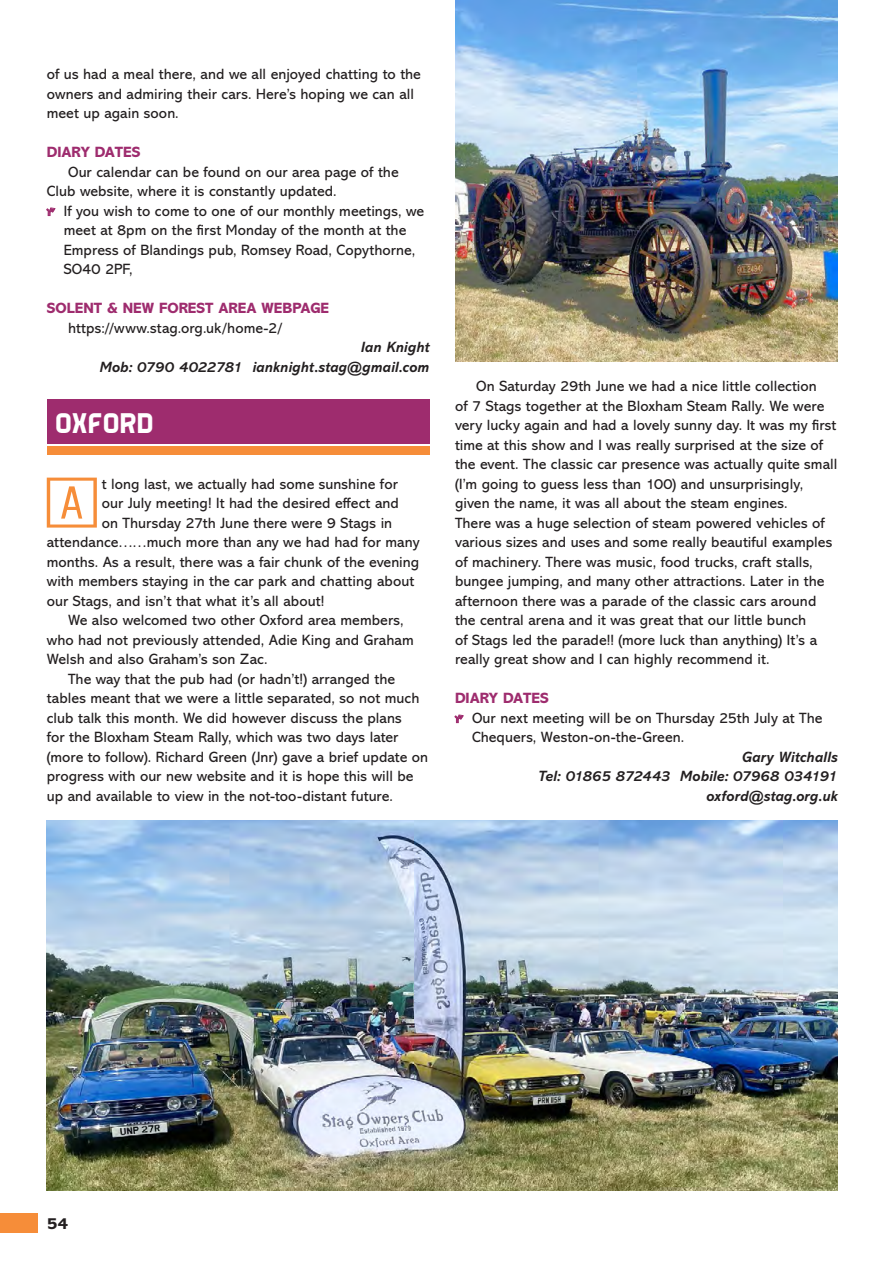
<style>
.page{position:relative;width:893px;height:1263px;background:#fff}
.page>*{position:absolute;margin:0;border:0;box-sizing:border-box;transform-origin:0 0}
.AREA_TEXT_-_Para_1{font:68.25px "Square Frame";color:#f68d39}
.BOX_-_Region_Head{font:33px "Bender Solid";letter-spacing:.005em;color:#fff}
.t1{font:800 16.5px "Abadi MT Pro";color:#231f20}
.TEXT_-_Body{font:15px/19.5px "Abadi MT Pro";letter-spacing:.005em;color:#231f20}
.AREA_TEXT_-_Para_1-2{font:15px "Abadi MT Pro";letter-spacing:.005em;color:#231f20}
.TEXT-_Report_Author{font:italic 700 15px/19.5px "Abadi MT Pro";color:#231f20;text-align:right}
.TEXT_-_Diary_Date_Heading{font:800 15px "Abadi MT Pro";color:#9e2c6e}
</style>
<div class="page">
<div style="left:47px;top:400px;width:382px;height:44px;background:#9e2c6e"></div>
<div style="left:47px;top:446px;width:382px;height:8px;background:#f68d39"></div>
<img style="left:47px;top:820px;width:791px;height:371px">
<img style="left:455px;top:0;width:383px;height:361px">
<div style="left:0;top:1213px;width:38px;height:20px;background:#f68d39"></div>
<p class="TEXT_-_Body" style="left:47px;top:64px;width:376px">of us had a meal there, and we all enjoyed chatting to the owners and admiring their cars. Here’s hoping we can all meet up again soon.</p>
<p class="TEXT_-_Diary_Date_Heading" style="left:47px;top:144px;width:95px">DIARY DATES</p>
<p class="TEXT_-_Body" style="left:47px;top:162px;width:353px;text-indent:21px">Our calendar can be found on our area page of the<br>Club website, where it is constantly updated.</p>
<p class="TEXT_-_Body" style="left:64px;top:201px;width:362px">If you wish to come to one of our monthly meetings, we meet at 8pm on the first Monday of the month at the Empress of Blandings pub, Romsey Road, Copythorne, SO40 2PF,</p>
<p class="TEXT_-_Diary_Date_Heading" style="left:47px;top:300px;width:284px">SOLENT &amp; NEW FOREST AREA WEBPAGE</p>
<p class="TEXT_-_Body" style="left:68px;top:318px;width:216px">https://www.stag.org.uk/home-2/</p>
<p class="TEXT-_Report_Author" style="left:361px;top:338px;width:70px">Ian Knight</p>
<p class="TEXT-_Report_Author" style="left:100px;top:357px;width:331px">Mob: 0790 4022781 ianknight.stag@gmail.com</p>
<p class="BOX_-_Region_Head" style="left:55px;top:406px;width:100px">OXFORD</p>
<p class="AREA_TEXT_-_Para_1" style="left:42px;top:464px;width:61px">A</p>
<p class="AREA_TEXT_-_Para_1-2" style="left:102px;top:475px;width:298px">t long last, we actually had some sunshine for</p>
<p class="AREA_TEXT_-_Para_1-2" style="left:102px;top:495px;width:299px">our July meeting! It had the desired effect and</p>
<p class="AREA_TEXT_-_Para_1-2" style="left:102px;top:514px;width:292px">on Thursday 27th June there were 9 Stags in</p>
<p class="AREA_TEXT_-_Para_1-2" style="left:47px;top:534px;width:374px">attendance……much more than any we had had for many</p>
<p class="AREA_TEXT_-_Para_1-2" style="left:47px;top:553px;width:374px">months. As a result, there was a fair chunk of the evening</p>
<p class="AREA_TEXT_-_Para_1-2" style="left:47px;top:573px;width:369px">with members staying in the car park and chatting about</p>
<p class="AREA_TEXT_-_Para_1-2" style="left:47px;top:592px;width:279px">our Stags, and isn’t that what it’s all about!</p>
<p class="TEXT_-_Body" style="left:47px;top:610px;width:368px;text-indent:21px">We also welcomed two other Oxford area members, who had not previously attended, Adie King and Graham<br>Welsh and also Graham’s son Zac.</p>
<p class="TEXT_-_Body" style="left:47px;top:669px;width:383px;text-indent:21px">The way that the pub had (or hadn’t!) arranged the tables meant that we were a little separated, so not much club talk this month. We did however discuss the plans<br>for the Bloxham Steam Rally, which was two days later (more to follow). Richard Green (Jnr) gave a brief update on progress with our new website and it is hope this will be up and available to view in the not-too-distant future.</p>
<p class="TEXT_-_Body" style="left:455px;top:376px;width:384px;text-indent:21px">On Saturday 29th June we had a nice little collection<br>of 7 Stags together at the Bloxham Steam Rally. We were very lucky again and had a lovely sunny day. It was my first time at this show and I was really surprised at the size of the event. The classic car presence was actually quite small (I’m going to guess less than 100) and unsurprisingly, given the name, it was all about the steam engines.<br>There was a huge selection of steam powered vehicles of various sizes and uses and some really beautiful examples of machinery. There was music, food trucks, craft stalls, bungee jumping, and many other attractions. Later in the afternoon there was a parade of the classic cars around the central arena and it was great that our little bunch<br>of Stags led the parade!! (more luck than anything) It’s a really great show and I can highly recommend it.</p>
<p class="TEXT_-_Diary_Date_Heading" style="left:455px;top:690px;width:95px">DIARY DATES</p>
<p class="TEXT_-_Body" style="left:472px;top:708px;width:352px">Our next meeting will be on Thursday 25th July at The<br>Chequers, Weston-on-the-Green.</p>
<p class="TEXT-_Report_Author" style="left:742px;top:747px;width:97px">Gary Witchalls</p>
<p class="TEXT-_Report_Author" style="left:538px;top:767px;width:301px">Tel: 01865 872443 Mobile: 07968 034191 oxford@stag.org.uk</p>
<p class="t1" style="left:47px;top:1214px;width:23px">54</p>
</div>
